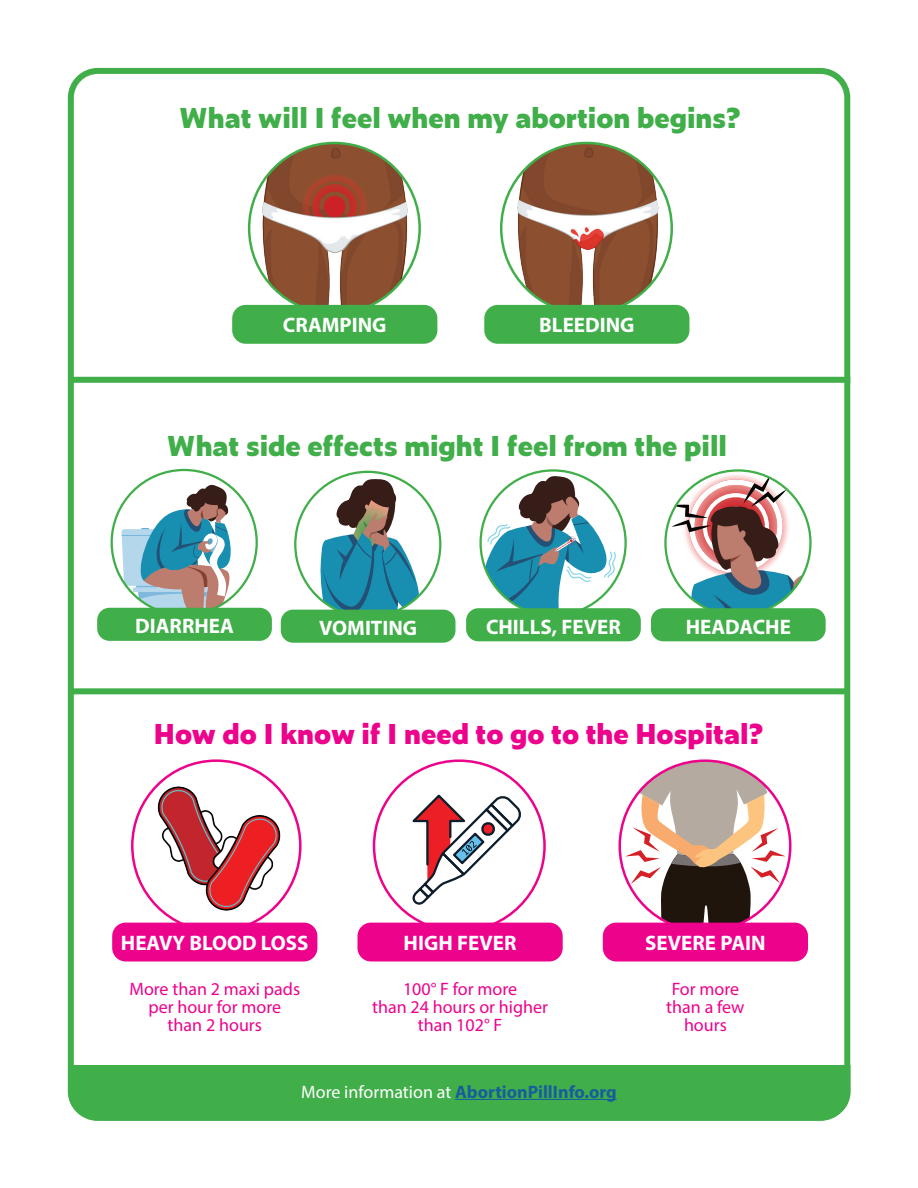
<style>
.page{position:relative;width:918px;height:1188px;background:#fff}
.page>*{position:absolute;margin:0;border:0;box-sizing:border-box;transform-origin:0 0}
.t1{font:800 27px "Zeitung Pro";color:#40ae49}
.t2{font:800 27px "Zeitung Pro";color:#ed028c}
.t3{font:700 21px "Myriad Pro";color:#fff}
.t4{font:18px/18px "Myriad Pro";color:#ed028c;text-align:center}
.t5{font:700 18px "Myriad Pro";color:#175d9e}
.s1{color:#fff}
.s2{font-weight:400;color:#fff}
</style>
<div class="page">
<div style="left:68px;top:68px;width:782px;height:1053px;border:6px solid #40ae49;border-radius:27px"></div>
<div style="left:68px;top:1065px;width:782px;height:54px;background:#40ae49"></div>
<hr style="left:455px;top:1099px;width:162px;height:1px;background:#175d9e">
<svg style="left:132px;top:761px;width:168px;height:170px"></svg>
<img style="left:143px;top:772px;width:147px;height:147px">
<svg style="left:381px;top:764px;width:164px;height:159px"></svg>
<svg style="left:625px;top:762px;width:161px;height:161px"></svg>
<div style="left:112px;top:923px;width:205px;height:39px;background:#ed028c;border-radius:14px"></div>
<div style="left:358px;top:923px;width:205px;height:39px;background:#ed028c;border-radius:14px"></div>
<div style="left:603px;top:923px;width:205px;height:39px;background:#ed028c;border-radius:14px"></div>
<img style="left:249px;top:143px;width:171px;height:170px;border-radius:85px">
<div style="left:232px;top:305px;width:205px;height:39px;background:#40ae49;border-radius:14px"></div>
<img style="left:501px;top:143px;width:171px;height:170px;border-radius:85px">
<div style="left:484px;top:305px;width:205px;height:39px;background:#40ae49;border-radius:14px"></div>
<svg style="left:122px;top:485px;width:116px;height:123px"></svg>
<div style="left:97px;top:608px;width:175px;height:33px;background:#40ae49;border-radius:12px"></div>
<svg style="left:670px;top:473px;width:139px;height:135px"></svg>
<div style="left:651px;top:608px;width:175px;height:33px;background:#40ae49;border-radius:12px"></div>
<svg style="left:481px;top:470px;width:145px;height:145px"></svg>
<svg style="left:482px;top:475px;width:135px;height:133px"></svg>
<div style="left:466px;top:608px;width:175px;height:33px;background:#40ae49;border-radius:12px"></div>
<svg style="left:314px;top:479px;width:116px;height:131px"></svg>
<div style="left:281px;top:610px;width:174px;height:33px;background:#40ae49;border-radius:12px"></div>
<div style="left:68px;top:377px;width:782px;height:6px;background:#40ae49"></div>
<div style="left:69px;top:688px;width:778px;height:6px;background:#40ae49"></div>
<h1 class="t1" style="left:179px;top:96px;width:563px">What will I feel when my abortion begins?</h1>
<p class="t3" style="left:283px;top:311px;width:105px">CRAMPING</p>
<p class="t3" style="left:539px;top:311px;width:97px">BLEEDING</p>
<h1 class="t1" style="left:167px;top:424px;width:590px">What side effects might I feel from the pill<span class="s1">s?</span></h1>
<p class="t3" style="left:135px;top:612px;width:100px">DIARRHEA</p>
<p class="t3" style="left:319px;top:614px;width:100px">VOMITING</p>
<p class="t3" style="left:486px;top:613px;width:136px">CHILLS, FEVER</p>
<p class="t3" style="left:686px;top:613px;width:107px">HEADACHE</p>
<h1 class="t2" style="left:154px;top:713px;width:611px">How do I know if I need to go to the Hospital?</h1>
<p class="t3" style="left:121px;top:929px;width:189px">HEAVY BLOOD LOSS</p>
<p class="t4" style="left:129px;top:979px;width:172px">More than 2 maxi pads per hour for more than 2 hours</p>
<p class="t3" style="left:404px;top:929px;width:114px">HIGH FEVER</p>
<p class="t4" style="left:372px;top:979px;width:178px">100° F for more<br>than 24 hours or higher than 102° F</p>
<p class="t5" style="left:301px;top:1080px;width:317px"><span class="s2">More information at</span> AbortionPillInfo.org</p>
<p class="t3" style="left:645px;top:929px;width:122px">SEVERE PAIN</p>
<p class="t4" style="left:666px;top:979px;width:80px">For more than a few hours</p>
</div>
